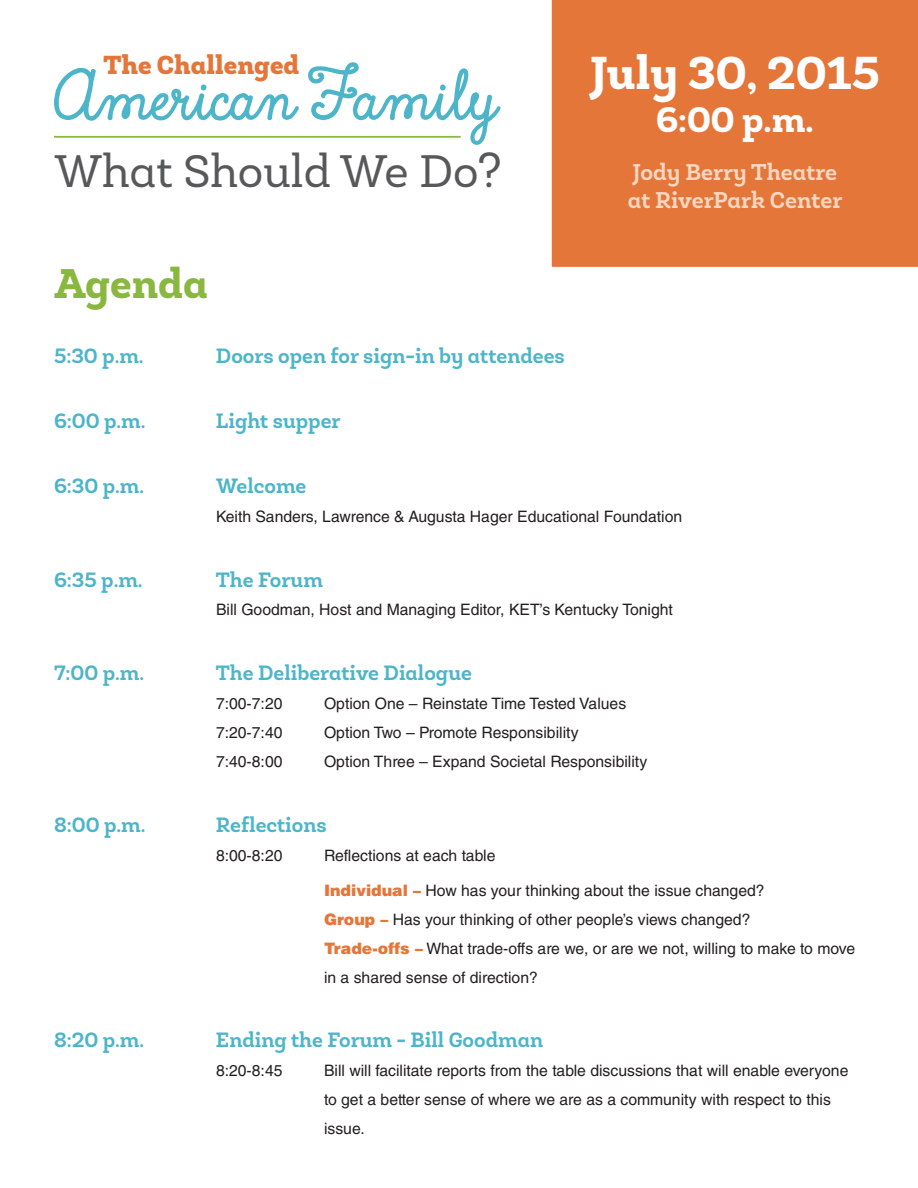
<style>
.page{position:relative;width:918px;height:1188px;background:#fff}
.page>*{position:absolute;margin:0;border:0;box-sizing:border-box;transform-origin:0 0}
.t1{font:800 46.8px "Roble Alt";color:#fff}
.t2{font:46.2px "Roble Alt";color:#57585a}
.t3{font:800 42px "Roble Alt";color:#89b73f}
.t4{font:800 36px "Roble Alt";color:#fff}
.t5{font:900 26.55px "Roble Alt";color:#e5763a}
.t6{font:700 23.1px/27.8px "Roble Alt";color:#f8d7c1}
.t7{font:700 21px "Roble Alt";color:#4cb5c9}
.t8{font:15.75px/28.8px "Helvetica LT Std";color:#231f20}
.s1{font-weight:900;color:#e5763a}
</style>
<div class="page">
<svg style="left:54px;top:68px;width:245px;height:53px"></svg>
<svg style="left:308px;top:62px;width:193px;height:83px"></svg>
<hr style="left:54px;top:136px;width:407px;height:2px;background:#89b73f">
<div style="left:551px;top:0;width:367px;height:267px;background:#e5763a"></div>
<h3 class="t5" style="left:104px;top:48px;width:197px">The Challenged</h3>
<h2 class="t2" style="left:55px;top:143px;width:448px">What Should We Do?</h2>
<h3 class="t3" style="left:54px;top:257px;width:156px">Agenda</h3>
<h3 class="t7" style="left:54px;top:343px;width:91px">5:30 p.m.</h3>
<h3 class="t7" style="left:216px;top:343px;width:350px">Doors open for sign-in by attendees</h3>
<h3 class="t7" style="left:54px;top:408px;width:93px">6:00 p.m.</h3>
<h3 class="t7" style="left:216px;top:408px;width:126px">Light supper</h3>
<h1 class="t1" style="left:590px;top:43px;width:291px">July 30, 2015</h1>
<h3 class="t4" style="left:656px;top:97px;width:159px">6:00 p.m.</h3>
<h3 class="t6" style="left:628px;top:159px;width:216px">Jody Berry Theatre at RiverPark Center</h3>
<h3 class="t7" style="left:54px;top:472px;width:92px">6:30 p.m.</h3>
<h3 class="t7" style="left:216px;top:472px;width:92px">Welcome</h3>
<p class="t8" style="left:216px;top:502px;width:468px">Keith Sanders, Lawrence &amp; Augusta Hager Educational Foundation</p>
<h3 class="t7" style="left:54px;top:566px;width:90px">6:35 p.m.</h3>
<h3 class="t7" style="left:216px;top:566px;width:108px">The Forum</h3>
<p class="t8" style="left:216px;top:595px;width:459px">Bill Goodman, Host and Managing Editor, KET’s Kentucky Tonight</p>
<h3 class="t7" style="left:54px;top:660px;width:92px">7:00 p.m.</h3>
<h3 class="t7" style="left:216px;top:660px;width:258px">The Deliberative Dialogue</h3>
<p class="t8" style="left:216px;top:689px;width:68px">7:00-7:20</p>
<p class="t8" style="left:324px;top:689px;width:304px">Option One – Reinstate Time Tested Values</p>
<p class="t8" style="left:216px;top:718px;width:68px">7:20-7:40</p>
<p class="t8" style="left:324px;top:718px;width:256px">Option Two – Promote Responsibility</p>
<p class="t8" style="left:216px;top:747px;width:68px">7:40-8:00</p>
<p class="t8" style="left:324px;top:747px;width:325px">Option Three – Expand Societal Responsibility</p>
<h3 class="t7" style="left:54px;top:811px;width:93px">8:00 p.m.</h3>
<h3 class="t7" style="left:216px;top:811px;width:112px">Reflections</h3>
<p class="t8" style="left:216px;top:841px;width:68px">8:00-8:20</p>
<p class="t8" style="left:324px;top:841px;width:173px">Reflections at each table</p>
<p class="t8" style="left:324px;top:876px;width:533px"><span class="s1">Individual –</span> How has your thinking about the issue changed?<br><span class="s1">Group –</span> Has your thinking of other people’s views changed?<br><span class="s1">Trade-offs –</span> What trade-offs are we, or are we not, willing to make to move in a shared sense of direction?</p>
<h3 class="t7" style="left:54px;top:1027px;width:92px">8:20 p.m.</h3>
<h3 class="t7" style="left:216px;top:1027px;width:329px">Ending the Forum - Bill Goodman</h3>
<p class="t8" style="left:216px;top:1056px;width:68px">8:20-8:45</p>
<p class="t8" style="left:324px;top:1056px;width:526px">Bill will facilitate reports from the table discussions that will enable everyone to get a better sense of where we are as a community with respect to this issue.</p>
</div>
